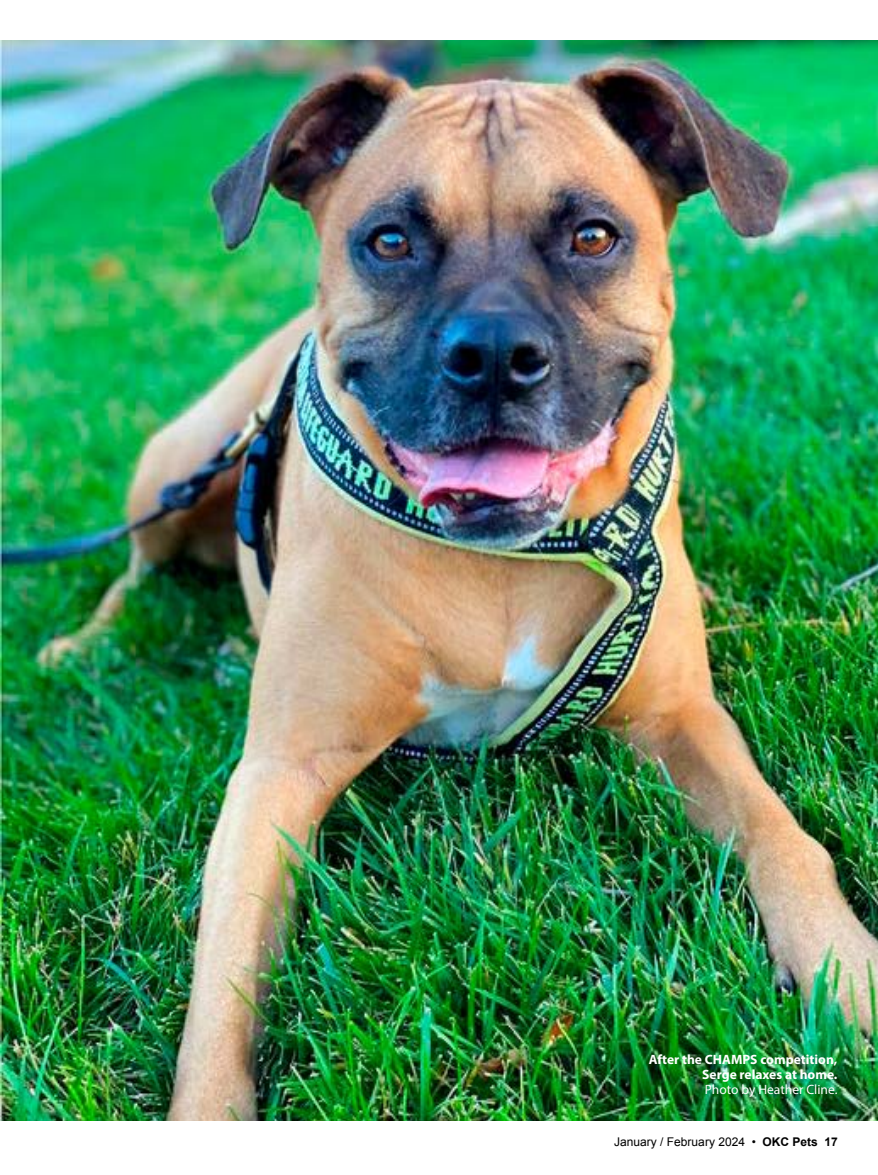
<style>
.page{position:relative;width:878px;height:1175px;background:#fff}
.page>*{position:absolute;margin:0;border:0;box-sizing:border-box;transform-origin:0 0}
.t1{font:700 13.5px/15px "Myriad Pro";color:#fff;text-align:right}
.t2{font:13.5px "Myriad Pro";color:#fff}
.t3{font:12px "Arial";color:#000001}
.s1{font-weight:700}
</style>
<div class="page">
<img style="left:0;top:40px;width:878px;height:1080px">
<p class="t1" style="left:648px;top:1051px;width:190px">After the CHAMPS competition,<br>Serge relaxes at home.</p>
<p class="t2" style="left:704px;top:1081px;width:134px">Photo by Heather Cline.</p>
<p class="t3" style="left:614px;top:1133px;width:225px">January / February 2024 • <span class="s1">OKC Pets 17</span></p>
</div>
